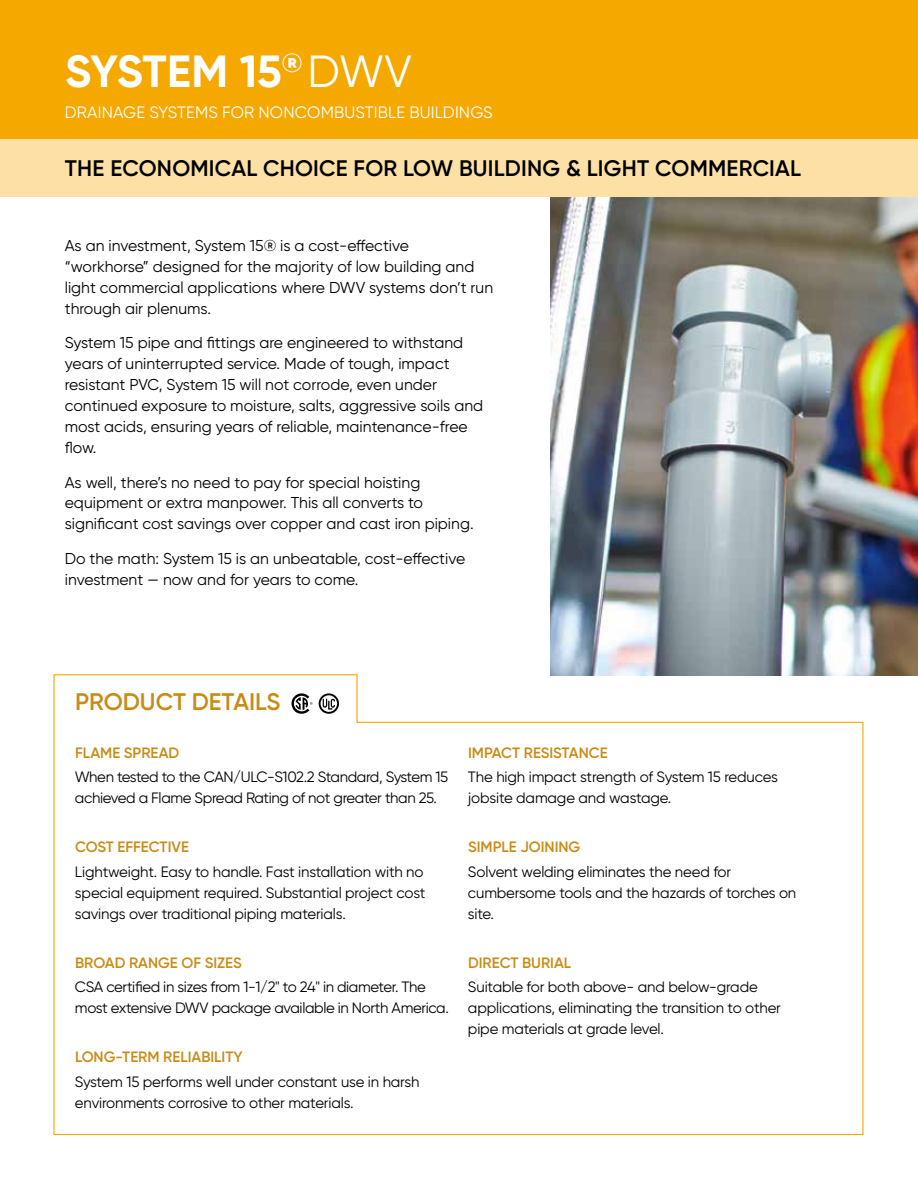
<style>
.page{position:relative;width:918px;height:1188px;background:#fff}
.page>*{position:absolute;margin:0;border:0;box-sizing:border-box;transform-origin:0 0}
.t1{font:700 45px "Gilroy";letter-spacing:-.005em;color:#fff}
.t2{font:600 24px "Gilroy";color:#c98b16}
.t3{font:600 22.5px "Gilroy";letter-spacing:.01em;color:#000}
.t4{font:16.5px "Gilroy";letter-spacing:.01em;color:#fff}
.t5{font:15.75px/21px "Gilroy";color:#000}
.t6{font:15px/21px "Gilroy";letter-spacing:-.01em;color:#000}
.t7{font:600 15px "Gilroy";color:#c98b16}
.s1{font-weight:400}
</style>
<div class="page">
<div style="left:0;top:75px;width:918px;height:122px;background:#fce0a6"></div>
<div style="left:0;top:0;width:918px;height:139px;background:#f5a800"></div>
<img style="left:550px;top:197px;width:368px;height:479px">
<svg style="left:53px;top:674px;width:811px;height:462px"></svg>
<h1 class="t1" style="left:65px;top:43px;width:348px">SYSTEM 15<sup>®</sup> <span class="s1">DWV</span></h1>
<p class="t4" style="left:65px;top:102px;width:429px">DRAINAGE SYSTEMS FOR NONCOMBUSTIBLE BUILDINGS</p>
<h3 class="t3" style="left:65px;top:154px;width:738px">THE ECONOMICAL CHOICE FOR LOW BUILDING &amp; LIGHT COMMERCIAL</h3>
<p class="t5" style="left:65px;top:234px;width:430px">As an investment, System 15® is a cost-effective “workhorse” designed for the majority of low building and light commercial applications where DWV systems don’t run through air plenums.</p>
<p class="t5" style="left:65px;top:332px;width:420px">System 15 pipe and fittings are engineered to withstand years of uninterrupted service. Made of tough, impact resistant PVC, System 15 will not corrode, even under continued exposure to moisture, salts, aggressive soils and most acids, ensuring years of reliable, maintenance-free flow.</p>
<p class="t5" style="left:65px;top:471px;width:410px">As well, there’s no need to pay for special hoisting equipment or extra manpower. This all converts to significant cost savings over copper and cast iron piping.</p>
<p class="t5" style="left:65px;top:548px;width:402px">Do the math: System 15 is an unbeatable, cost-effective investment — now and for years to come.</p>
<h2 class="t2" style="left:75px;top:687px;width:207px">PRODUCT DETAILS</h2>
<p class="t7" style="left:75px;top:743px;width:106px">FLAME SPREAD</p>
<p class="t6" style="left:75px;top:766px;width:375px">When tested to the CAN/ULC-S102.2 Standard, System 15 achieved a Flame Spread Rating of not greater than 25.</p>
<p class="t7" style="left:75px;top:838px;width:115px">COST EFFECTIVE</p>
<p class="t6" style="left:75px;top:861px;width:352px;text-align:justify">Lightweight. Easy to handle. Fast installation with no special equipment required. Substantial project cost savings over traditional piping materials.</p>
<p class="t7" style="left:75px;top:953px;width:168px">BROAD RANGE OF SIZES</p>
<p class="t6" style="left:75px;top:976px;width:375px">CSA certified in sizes from 1-1/2" to 24" in diameter. The most extensive DWV package available in North America.</p>
<p class="t7" style="left:75px;top:1048px;width:169px">LONG-TERM RELIABILITY</p>
<p class="t6" style="left:75px;top:1071px;width:346px">System 15 performs well under constant use in harsh environments corrosive to other materials.</p>
<p class="t7" style="left:468px;top:743px;width:141px">IMPACT RESISTANCE</p>
<p class="t6" style="left:468px;top:766px;width:312px">The high impact strength of System 15 reduces jobsite damage and wastage.</p>
<p class="t7" style="left:468px;top:838px;width:114px">SIMPLE JOINING</p>
<p class="t6" style="left:468px;top:861px;width:330px">Solvent welding eliminates the need for cumbersome tools and the hazards of torches on site.</p>
<p class="t7" style="left:468px;top:953px;width:105px">DIRECT BURIAL</p>
<p class="t6" style="left:468px;top:976px;width:315px">Suitable for both above- and below-grade applications, eliminating the transition to other pipe materials at grade level.</p>
</div>
